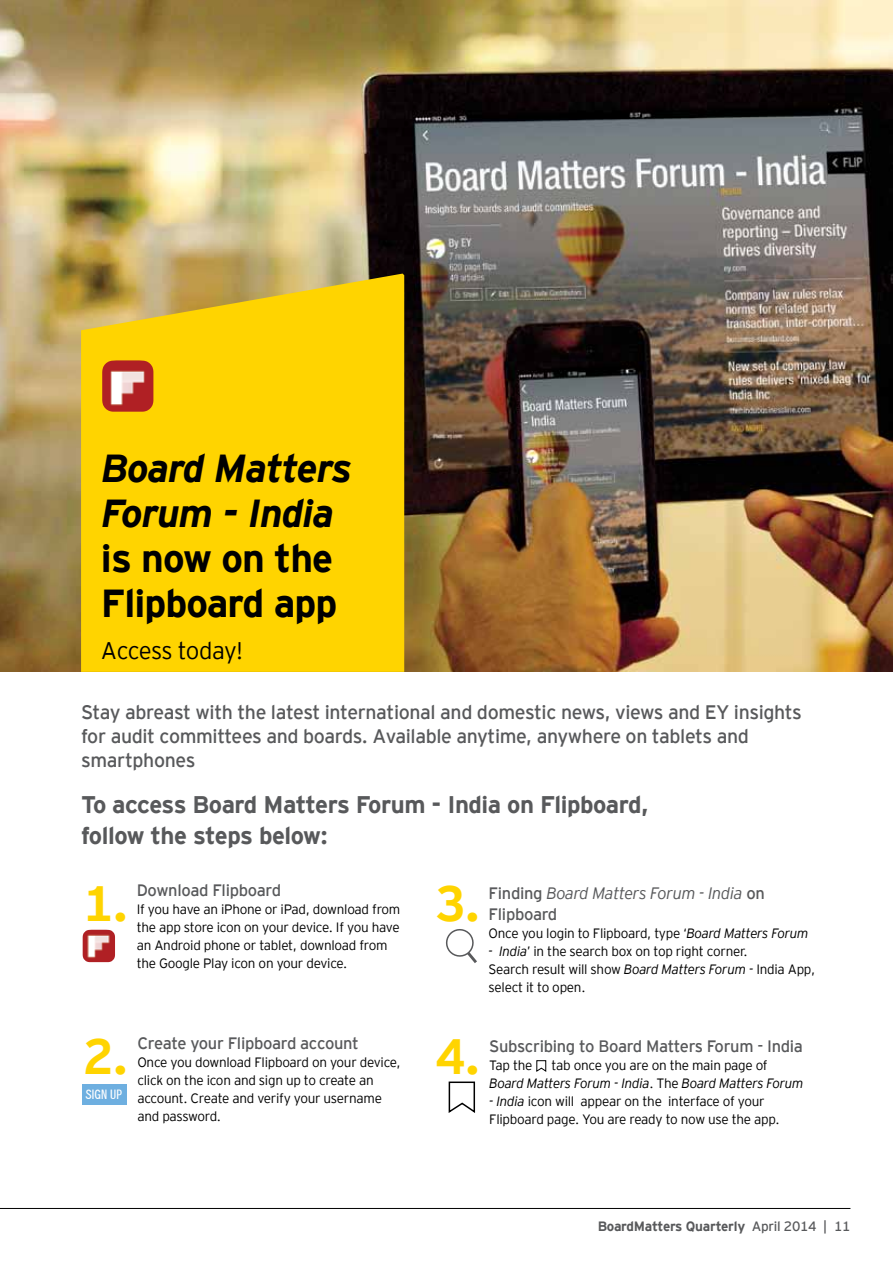
<style>
.page{position:relative;width:893px;height:1263px;background:#fff}
.page>*{position:absolute;margin:0;border:0;box-sizing:border-box;transform-origin:0 0}
.t1{font:700 49.5px "EY Interstate";color:#ffd400}
.t2{font:italic 700 39px/45px "EY Interstate";letter-spacing:-.025em;color:#000}
.t3{font:700 39px/45px "EY Interstate";letter-spacing:-.025em;color:#000}
.t4{font:700 24px/31.5px "EY Interstate";letter-spacing:-.02em;color:#58595b}
.t5{font:300 24px "EY Interstate";letter-spacing:-.03em;color:#000}
.t6{font:19.5px/24px "EY Interstate";letter-spacing:-.02em;color:#58595b}
.t7{font:16.5px "EY Interstate";letter-spacing:-.02em;color:#58595b}
.t8{font:italic 300 16.5px/21px "EY Interstate";letter-spacing:-.02em;color:#58595b}
.t9{font:14.1px "EY Gothic Comp";color:#fff}
.t10{font:300 13.5px/18px "EY Interstate";letter-spacing:-.02em;color:#000}
.t11{font:italic 300 13.5px/18px "EY Interstate";letter-spacing:-.02em;color:#000}
.t12{font:700 13.5px "EY Interstate";letter-spacing:-.02em;color:#58595b}
.s1{font-weight:400;font-style:normal}
.s2{font-style:italic}
.s3{font-style:normal}
.s4{font-weight:400}
</style>
<div class="page">
<hr style="left:0;top:1208px;width:850px;height:1px;background:#000">
<img style="left:0;top:0;width:893px;height:672px">
<svg style="left:81px;top:274px;width:323px;height:398px;background:#f9d006"></svg>
<img style="left:83px;top:930px;width:32px;height:32px">
<img style="left:102px;top:360px;width:51px;height:52px">
<svg style="left:446px;top:929px;width:31px;height:34px"></svg>
<svg style="left:448px;top:1081px;width:28px;height:32px"></svg>
<div style="left:82px;top:1084px;width:44px;height:20px;background:#6eafe0"></div>
<svg style="left:536px;top:1060px;width:10px;height:12px"></svg>
<h2 class="t2" style="left:101px;top:443px;width:253px">Board Matters<br>Forum - India</h2>
<h2 class="t3" style="left:101px;top:533px;width:238px">is now on the<br>Flipboard app</h2>
<h3 class="t5" style="left:101px;top:634px;width:143px">Access today!</h3>
<h3 class="t6" style="left:81px;top:699px;width:722px">Stay abreast with the latest international and domestic news, views and EY insights for audit committees and boards. Available anytime, anywhere on tablets and smartphones</h3>
<h3 class="t4" style="left:81px;top:787px;width:569px">To access Board Matters Forum - India on Flipboard, follow the steps below:</h3>
<p class="t7" style="left:137px;top:879px;width:146px">Download Flipboard</p>
<p class="t10" style="left:137px;top:900px;width:265px">If you have an iPhone or iPad, download from the app store icon on your device. If you have an Android phone or tablet, download from the Google Play icon on your device.</p>
<h1 class="t1" style="left:83px;top:867px;width:47px">1.</h1>
<h1 class="t1" style="left:435px;top:868px;width:47px">3.</h1>
<p class="t8" style="left:489px;top:881px;width:278px"><span class="s1">Finding</span> Board Matters Forum - India <span class="s1">on<br>Flipboard</span></p>
<p class="t10" style="left:489px;top:923px;width:321px">Once you login to Flipboard, type ‘<span class="s2">Board Matters Forum</span></p>
<p class="t10" style="left:489px;top:941px;width:328px"><span class="s2">- India</span>’ in the search box on top right corner.<br>Search result will show <span class="s2">Board Matters Forum -</span> India App, select it to open.</p>
<p class="t7" style="left:137px;top:1031px;width:223px">Create your Flipboard account</p>
<p class="t10" style="left:137px;top:1052px;width:265px">Once you download Flipboard on your device, click on the icon and sign up to create an account. Create and verify your username and password.</p>
<h1 class="t1" style="left:83px;top:1021px;width:47px">2.</h1>
<h1 class="t1" style="left:435px;top:1021px;width:47px">4.</h1>
<p class="t9" style="left:86px;top:1086px;width:38px">SIGN UP</p>
<p class="t7" style="left:489px;top:1034px;width:315px">Subscribing to Board Matters Forum - India</p>
<p class="t10" style="left:489px;top:1055px;width:45px">Tap the</p>
<p class="t11" style="left:489px;top:1055px;width:316px;text-indent:62px"><span class="s3">tab once you are on the main page of<br></span>Board Matters Forum - India<span class="s3">. The</span> Board Matters Forum</p>
<p class="t10" style="left:489px;top:1091px;width:292px"><span class="s2">- India</span> icon will appear on the interface of your<br>Flipboard page. You are ready to now use the app.</p>
<p class="t12" style="left:598px;top:1217px;width:254px">BoardMatters Quarterly <span class="s4">April 2014 | 11</span></p>
</div>
